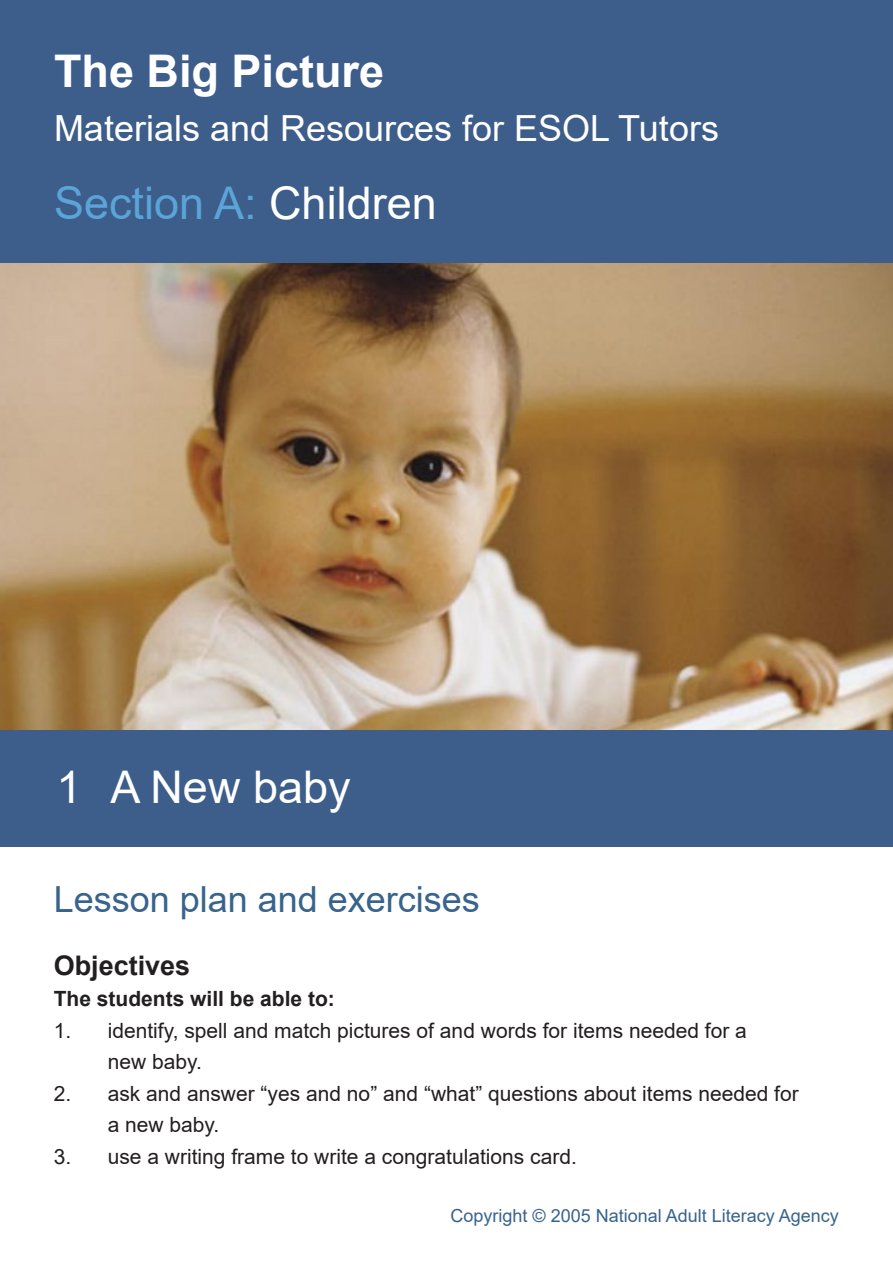
<style>
.page{position:relative;width:893px;height:1263px;background:#fff}
.page>*{position:absolute;margin:0;border:0;box-sizing:border-box;transform-origin:0 0}
.t1{font:45px "Arial";color:#5ba4d8}
.t2{font:700 45px "Arial";color:#fff}
.t3{font:45px "Arial";color:#fff}
.t4{font:36px "Arial";color:#fff}
.t5{font:36px "Arial";color:#37638d}
.t6{font:700 27px "Arial";color:#231f20}
.t7{font:21px "Arial";color:#231f20}
.t8{font:700 21px "Arial";color:#231f20}
.t9{font:18px "Arial";color:#37638d}
.s1{color:#fff}
</style>
<div class="page">
<div style="left:0;top:0;width:893px;height:264px;background:#3d5e8b"></div>
<img style="left:0;top:264px;width:893px;height:466px">
<div style="left:0;top:730px;width:893px;height:117px;background:#3d5e8b"></div>
<p class="t2" style="left:54px;top:39px;width:332px">The Big Picture</p>
<p class="t4" style="left:54px;top:103px;width:666px">Materials and Resources for ESOL Tutors</p>
<p class="t1" style="left:54px;top:172px;width:384px">Section A: <span class="s1">Children</span></p>
<p class="t3" style="left:56px;top:756px;width:296px">1 A New baby</p>
<p class="t5" style="left:54px;top:874px;width:428px">Lesson plan and exercises</p>
<p class="t6" style="left:54px;top:946px;width:138px">Objectives</p>
<p class="t8" style="left:54px;top:984px;width:283px">The students will be able to:</p>
<p class="t7" style="left:54px;top:1016px;width:695px">1. identify, spell and match pictures of and words for items needed for a</p>
<p class="t7" style="left:108px;top:1047px;width:96px">new baby.</p>
<p class="t7" style="left:54px;top:1079px;width:746px">2. ask and answer “yes and no” and “what” questions about items needed for</p>
<p class="t7" style="left:108px;top:1110px;width:113px">a new baby.</p>
<p class="t7" style="left:54px;top:1142px;width:525px">3. use a writing frame to write a congratulations card.</p>
<p class="t9" style="left:450px;top:1203px;width:390px">Copyright © 2005 National Adult Literacy Agency</p>
</div>
